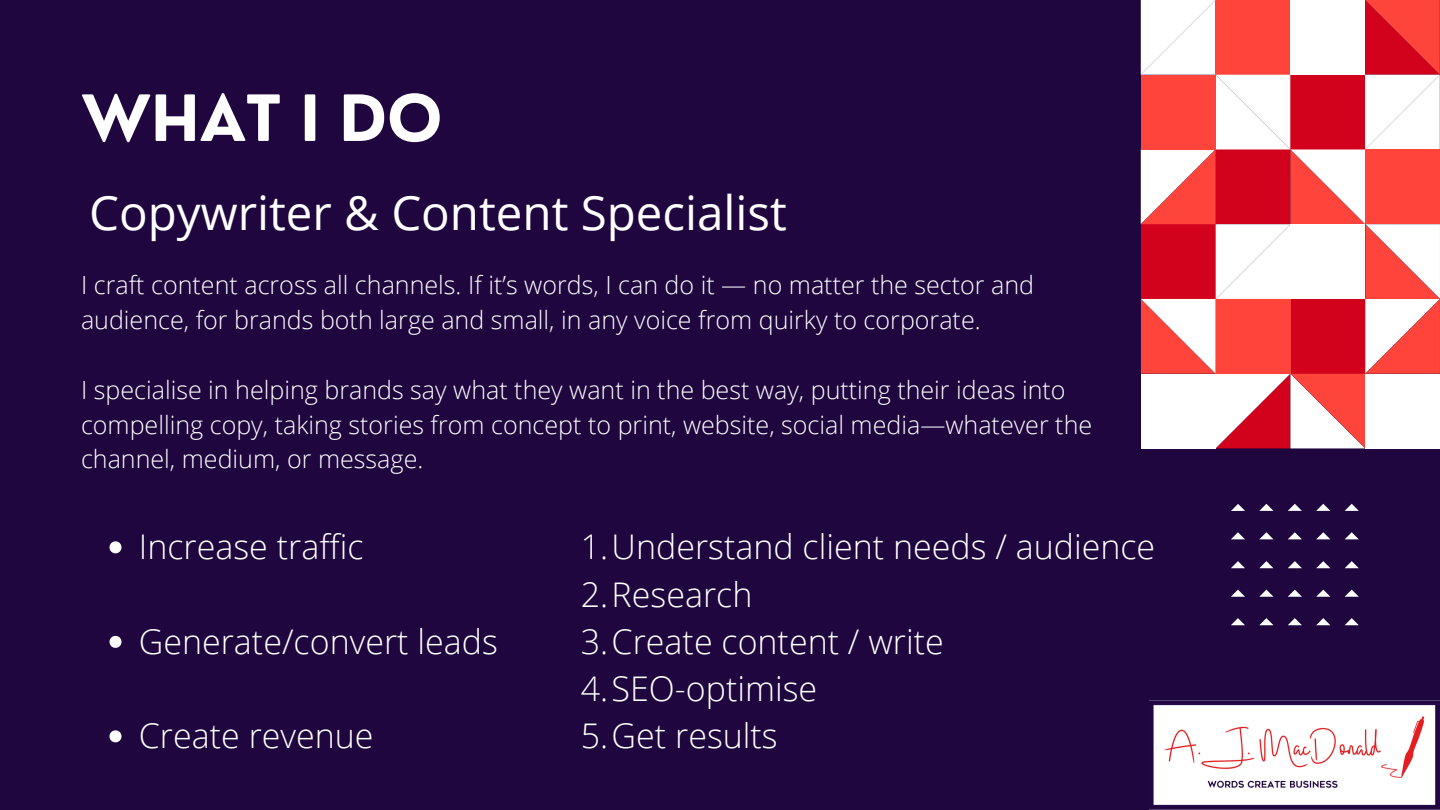
<style>
.page{position:relative;width:1440px;height:810px;background:#1f063f}
.page>*{position:absolute;margin:0;border:0;box-sizing:border-box;transform-origin:0 0}
.t1{font:700 62.1px "Nourd";color:#fff}
.t2{font:47.5px "Open Sans";color:#fff}
.t3{font:300 34px "Open Sans";color:#fff}
.t4{font:300 25.1px/34.8px "Open Sans";color:#fff}
</style>
<div class="page">
<svg style="left:1141px;top:0;width:299px;height:448px;background:#f48f92"></svg>
<svg style="left:1231px;top:504px;width:14px;height:7px"></svg>
<svg style="left:1231px;top:532px;width:14px;height:7px"></svg>
<svg style="left:1231px;top:561px;width:14px;height:7px"></svg>
<svg style="left:1231px;top:590px;width:14px;height:7px"></svg>
<svg style="left:1231px;top:618px;width:14px;height:7px"></svg>
<svg style="left:1259px;top:504px;width:15px;height:7px"></svg>
<svg style="left:1259px;top:532px;width:14px;height:7px"></svg>
<svg style="left:1259px;top:561px;width:14px;height:7px"></svg>
<svg style="left:1259px;top:590px;width:15px;height:7px"></svg>
<svg style="left:1259px;top:618px;width:14px;height:7px"></svg>
<svg style="left:1288px;top:504px;width:14px;height:7px"></svg>
<svg style="left:1288px;top:532px;width:14px;height:7px"></svg>
<svg style="left:1288px;top:561px;width:14px;height:7px"></svg>
<svg style="left:1288px;top:590px;width:14px;height:7px"></svg>
<svg style="left:1288px;top:618px;width:14px;height:7px"></svg>
<svg style="left:1316px;top:504px;width:14px;height:7px"></svg>
<svg style="left:1316px;top:532px;width:14px;height:7px"></svg>
<svg style="left:1316px;top:561px;width:14px;height:7px"></svg>
<svg style="left:1316px;top:590px;width:14px;height:7px"></svg>
<svg style="left:1316px;top:618px;width:14px;height:7px"></svg>
<svg style="left:1345px;top:504px;width:14px;height:7px"></svg>
<svg style="left:1345px;top:532px;width:14px;height:7px"></svg>
<svg style="left:1345px;top:561px;width:14px;height:7px"></svg>
<svg style="left:1345px;top:590px;width:14px;height:7px"></svg>
<svg style="left:1345px;top:618px;width:14px;height:7px"></svg>
<svg style="left:110px;top:541px;width:12px;height:12px"></svg>
<svg style="left:110px;top:636px;width:12px;height:12px"></svg>
<svg style="left:110px;top:730px;width:12px;height:12px"></svg>
<img style="left:1149px;top:705px;width:291px;height:105px">
<p class="t1" style="left:81px;top:79px;width:363px">WHAT I DO</p>
<p class="t2" style="left:89px;top:179px;width:699px">Copywriter &amp; Content Specialist</p>
<p class="t4" style="left:81px;top:267px;width:955px">I craft content across all channels. If it’s words, I can do it — no matter the sector and audience, for brands both large and small, in any voice from quirky to corporate.</p>
<p class="t4" style="left:81px;top:372px;width:1013px">I specialise in helping brands say what they want in the best way, putting their ideas into compelling copy, taking stories from concept to print, website, social media—whatever the channel, medium, or message.</p>
<p class="t3" style="left:139px;top:523px;width:226px">Increase traffic</p>
<p class="t3" style="left:139px;top:618px;width:361px">Generate/convert leads</p>
<p class="t3" style="left:139px;top:712px;width:236px">Create revenue</p>
<p class="t3" style="left:581px;top:523px;width:576px">1.Understand client needs / audience</p>
<p class="t3" style="left:581px;top:570px;width:173px">2.Research</p>
<p class="t3" style="left:581px;top:618px;width:365px">3.Create content / write</p>
<p class="t3" style="left:581px;top:665px;width:238px">4.SEO-optimise</p>
<p class="t3" style="left:581px;top:712px;width:198px">5.Get results</p>
</div>
